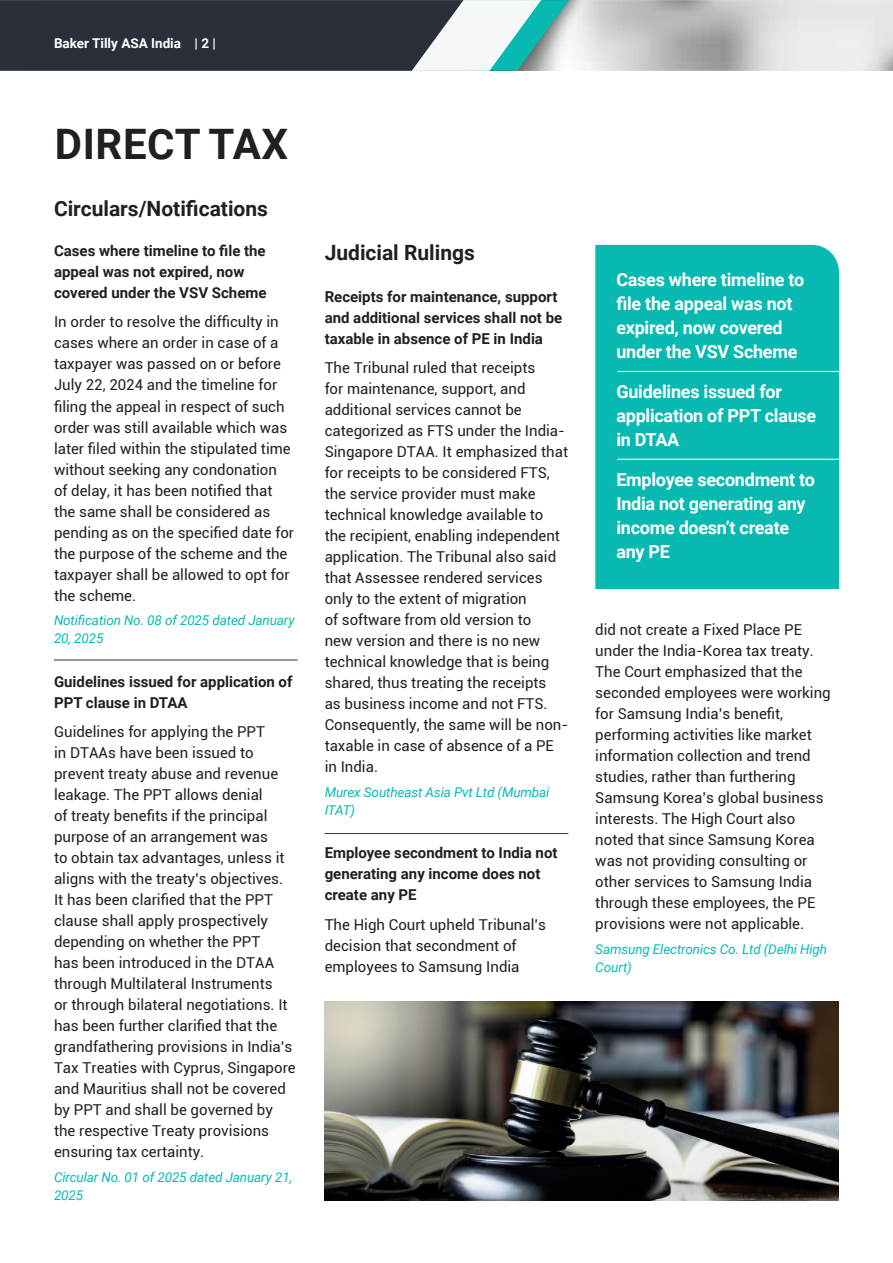
<style>
.page{position:relative;width:893px;height:1263px;background:#fff}
.page>*{position:absolute;margin:0;border:0;box-sizing:border-box;transform-origin:0 0}
.t1{font:700 42px "Roboto";letter-spacing:.015em;color:#231f20}
.t2{font:700 21px "Roboto";color:#231f20}
.t3{font:700 18px/24px "Roboto";letter-spacing:-.015em;color:#fff}
.t4{font:15px/21px "Roboto";color:#231f20}
.t5{font:700 15px/21px "Roboto";color:#231f20}
.t6{font:italic 13.5px/18px "Roboto";letter-spacing:-.01em;color:#08b9b1}
.t7{font:700 13.5px "Roboto";color:#fff}
</style>
<div class="page">
<svg style="left:0;top:0;width:893px;height:71px;background:#7b8489"></svg>
<hr style="left:54px;top:660px;width:244px;height:1px;background:#2a2f3a">
<hr style="left:325px;top:833px;width:243px;height:1px;background:#2a2f3a">
<div style="left:595px;top:245px;width:244px;height:344px;background:#08b9b1"></div>
<hr style="left:617px;top:371px;width:228px;height:1px;background:#fff">
<hr style="left:617px;top:459px;width:228px;height:1px;background:#fff">
<img style="left:325px;top:1002px;width:514px;height:198px">
<p class="t7" style="left:54px;top:34px;width:163px">Baker Tilly ASA India | 2 |</p>
<h1 class="t1" style="left:55px;top:115px;width:235px">DIRECT TAX</h1>
<h2 class="t2" style="left:54px;top:194px;width:216px">Circulars/Notifications</h2>
<p class="t5" style="left:54px;top:239px;width:214px">Cases where timeline to file the appeal was not expired, now covered under the VSV Scheme</p>
<p class="t4" style="left:54px;top:311px;width:242px">In order to resolve the difficulty in cases where an order in case of a taxpayer was passed on or before<br>July 22, 2024 and the timeline for filing the appeal in respect of such order was still available which was later filed within the stipulated time without seeking any condonation of delay, it has been notified that the same shall be considered as pending as on the specified date for the purpose of the scheme and the taxpayer shall be allowed to opt for the scheme.</p>
<p class="t6" style="left:54px;top:611px;width:242px">Notification No. 08 of 2025 dated January<br>20, 2025</p>
<p class="t5" style="left:54px;top:670px;width:240px">Guidelines issued for application of<br>PPT clause in DTAA</p>
<p class="t4" style="left:54px;top:721px;width:243px">Guidelines for applying the PPT<br>in DTAAs have been issued to prevent treaty abuse and revenue leakage. The PPT allows denial<br>of treaty benefits if the principal purpose of an arrangement was<br>to obtain tax advantages, unless it aligns with the treaty’s objectives.<br>It has been clarified that the PPT clause shall apply prospectively depending on whether the PPT<br>has been introduced in the DTAA through Multilateral Instruments<br>or through bilateral negotiations. It has been further clarified that the grandfathering provisions in India’s Tax Treaties with Cyprus, Singapore and Mauritius shall not be covered by PPT and shall be governed by the respective Treaty provisions ensuring tax certainty.</p>
<p class="t6" style="left:54px;top:1168px;width:240px">Circular No. 01 of 2025 dated January 21,<br>2025</p>
<h2 class="t2" style="left:325px;top:238px;width:152px">Judicial Rulings</h2>
<p class="t5" style="left:325px;top:285px;width:239px">Receipts for maintenance, support and additional services shall not be taxable in absence of PE in India</p>
<p class="t4" style="left:325px;top:357px;width:245px">The Tribunal ruled that receipts<br>for maintenance, support, and additional services cannot be categorized as FTS under the India-<br>Singapore DTAA. It emphasized that for receipts to be considered FTS, the service provider must make technical knowledge available to the recipient, enabling independent application. The Tribunal also said that Assessee rendered services only to the extent of migration<br>of software from old version to<br>new version and there is no new technical knowledge that is being shared, thus treating the receipts<br>as business income and not FTS.<br>Consequently, the same will be non&shy;taxable in case of absence of a PE in India.</p>
<p class="t6" style="left:325px;top:783px;width:226px">Murex Southeast Asia Pvt Ltd (Mumbai<br>ITAT)</p>
<p class="t5" style="left:325px;top:842px;width:234px">Employee secondment to India not generating any income does not create any PE</p>
<p class="t4" style="left:325px;top:914px;width:223px">The High Court upheld Tribunal’s decision that secondment of employees to Samsung India</p>
<p class="t3" style="left:616px;top:266px;width:189px">Cases where timeline to file the appeal was not expired, now covered under the VSV Scheme</p>
<p class="t3" style="left:616px;top:379px;width:201px">Guidelines issued for application of PPT clause in DTAA</p>
<p class="t3" style="left:616px;top:467px;width:200px">Employee secondment to<br>India not generating any income doesn’t create any PE</p>
<p class="t4" style="left:595px;top:619px;width:237px">did not create a Fixed Place PE under the India-Korea tax treaty.<br>The Court emphasized that the seconded employees were working for Samsung India’s benefit, performing activities like market information collection and trend studies, rather than furthering<br>Samsung Korea’s global business interests. The High Court also noted that since Samsung Korea was not providing consulting or other services to Samsung India through these employees, the PE provisions were not applicable.</p>
<p class="t6" style="left:595px;top:940px;width:233px">Samsung Electronics Co. Ltd (Delhi High<br>Court)</p>
</div>
